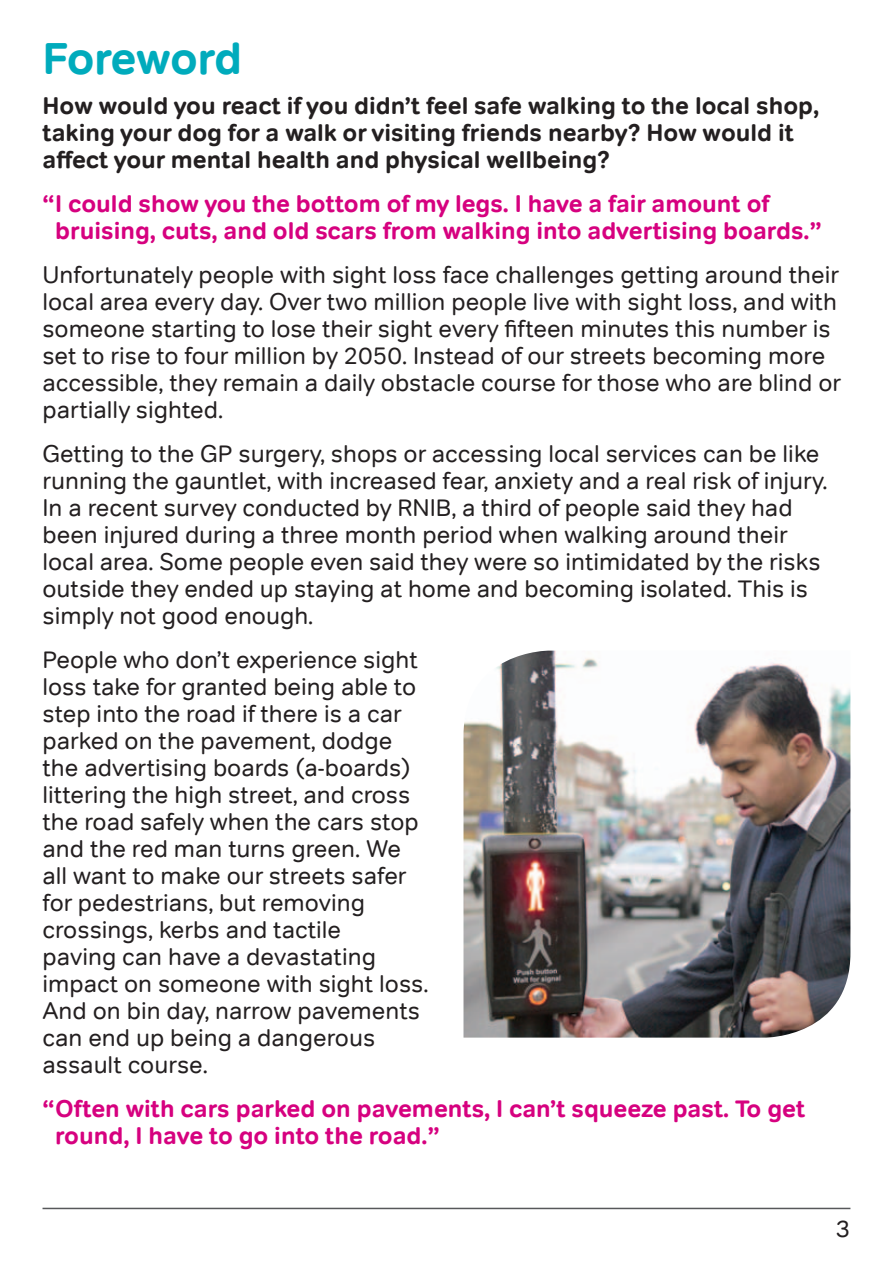
<style>
.page{position:relative;width:893px;height:1263px;background:#fff}
.page>*{position:absolute;margin:0;border:0;box-sizing:border-box;transform-origin:0 0}
.Page_Header__H2{font:700 45px "Tondo";letter-spacing:-.01em;color:#00abbc}
.Body_copy{font:24px/27px "Tondo";color:#231f20}
.Quote_text{font:700 24px/27px "Tondo";color:#d6017f}
.Body_copy-2{font:700 24px/27px "Tondo";color:#231f20}
</style>
<div class="page">
<hr style="left:43px;top:1208px;width:807px;height:1px;background:#57585a">
<img style="left:463px;top:651px;width:387px;height:386px">
<h2 class="Page_Header__H2" style="left:43px;top:31px;width:201px">Foreword</h2>
<p class="Body_copy-2" style="left:43px;top:92px;width:778px">How would you react if you didn’t feel safe walking to the local shop, taking your dog for a walk or visiting friends nearby? How would it affect your mental health and physical wellbeing?</p>
<p class="Quote_text" style="left:55px;top:190px;width:768px;text-indent:-13px">“I could show you the bottom of my legs. I have a fair amount of bruising, cuts, and old scars from walking into advertising boards.”</p>
<p class="Body_copy" style="left:43px;top:261px;width:800px">Unfortunately people with sight loss face challenges getting around their local area every day. Over two million people live with sight loss, and with someone starting to lose their sight every fifteen minutes this number is set to rise to four million by 2050. Instead of our streets becoming more accessible, they remain a daily obstacle course for those who are blind or partially sighted.</p>
<p class="Body_copy" style="left:43px;top:440px;width:786px">Getting to the GP surgery, shops or accessing local services can be like running the gauntlet, with increased fear, anxiety and a real risk of injury.<br>In a recent survey conducted by RNIB, a third of people said they had been injured during a three month period when walking around their local area. Some people even said they were so intimidated by the risks outside they ended up staying at home and becoming isolated. This is simply not good enough.</p>
<p class="Body_copy" style="left:43px;top:646px;width:388px">People who don’t experience sight loss take for granted being able to step into the road if there is a car parked on the pavement, dodge the advertising boards (a-boards) littering the high street, and cross the road safely when the cars stop and the red man turns green. We all want to make our streets safer for pedestrians, but removing crossings, kerbs and tactile<br>paving can have a devastating impact on someone with sight loss.<br>And on bin day, narrow pavements can end up being a dangerous assault course.</p>
<p class="Quote_text" style="left:55px;top:1095px;width:751px;text-indent:-13px">“Often with cars parked on pavements, I can’t squeeze past. To get round, I have to go into the road.”</p>
<p class="Body_copy" style="left:836px;top:1215px;width:16px">3</p>
</div>
